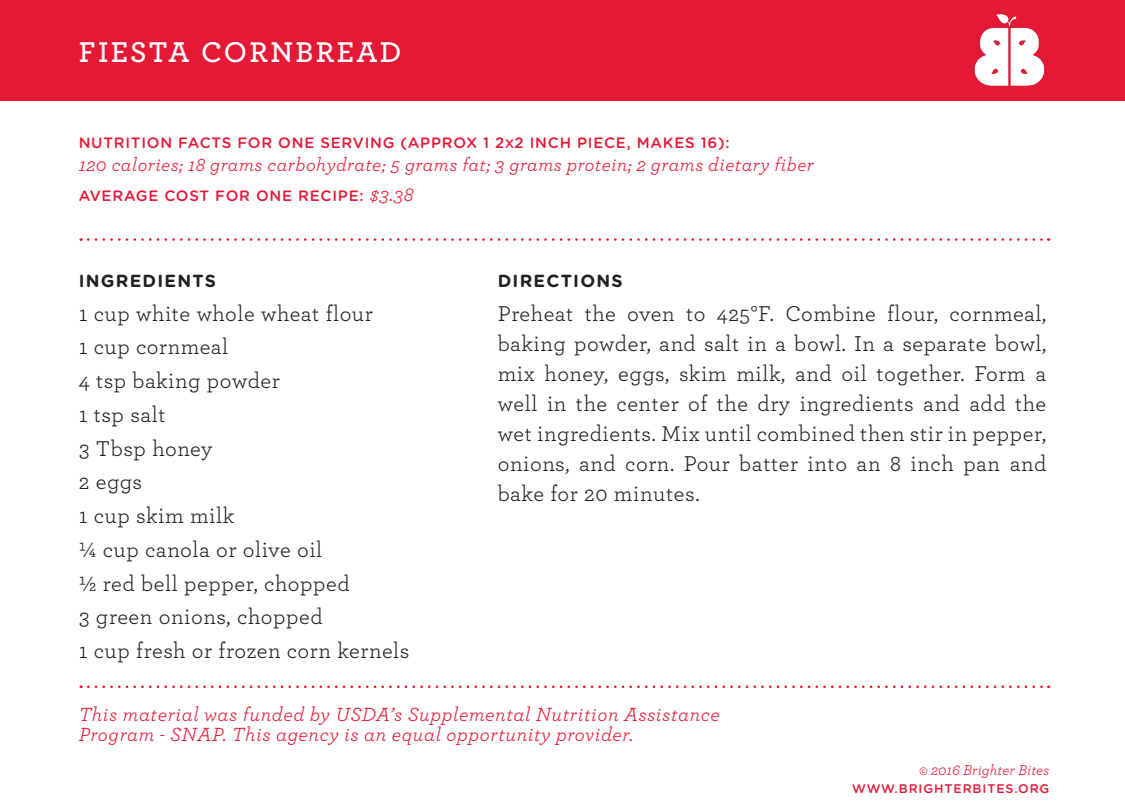
<style>
.page{position:relative;width:1125px;height:810px;background:#fff}
.page>*{position:absolute;margin:0;border:0;box-sizing:border-box;transform-origin:0 0}
.t1{font:600 30px "Archer";letter-spacing:.08em;color:#fff}
.t2{font:22.5px/30px "Archer";letter-spacing:.025em;color:#231f20;text-align:justify}
.t3{font:italic 20px "Archer";letter-spacing:.03em;color:#e51836}
.t4{font:italic 19.25px "Archer";letter-spacing:.025em;color:#e51836}
.t5{font:700 17.5px "Gotham Rounded";letter-spacing:.07em;color:#231f20}
.t6{font:500 15px "Gotham Rounded";letter-spacing:.05em;color:#e51836}
.t7{font:italic 15px "Archer";color:#e51836}
.t8{font:500 12.5px "Gotham Rounded";letter-spacing:.07em;color:#e51836}
.s1{font-size:12.5px}
.s2{font-family:"Archer";font-weight:400;font-style:italic;font-size:20px}
</style>
<div class="page">
<div style="left:0;top:0;width:1125px;height:101px;background:#e51836"></div>
<svg style="left:88px;top:238px;width:961px;height:3px"></svg>
<svg style="left:88px;top:686px;width:961px;height:2px"></svg>
<img style="left:974px;top:14px;width:71px;height:72px">
<p class="t1" style="left:79px;top:29px;width:324px">FIESTA CORNBREAD</p>
<p class="t6" style="left:79px;top:132px;width:652px">NUTRITION FACTS FOR ONE SERVING (APPROX 1 2<span class="s1">X</span>2 INCH PIECE, MAKES 16):</p>
<p class="t4" style="left:79px;top:150px;width:737px">120 calories; 18 grams carbohydrate; 5 grams fat; 3 grams protein; 2 grams dietary fiber</p>
<p class="t6" style="left:79px;top:185px;width:336px">AVERAGE COST FOR ONE RECIPE: <span class="s2">$3.38</span></p>
<p class="t5" style="left:79px;top:268px;width:139px">INGREDIENTS</p>
<p class="t2" style="left:79px;top:297px;width:296px">1 cup white whole wheat flour</p>
<p class="t2" style="left:79px;top:331px;width:151px">1 cup cornmeal</p>
<p class="t2" style="left:79px;top:365px;width:203px">4 tsp baking powder</p>
<p class="t2" style="left:79px;top:398px;width:88px">1 tsp salt</p>
<p class="t2" style="left:79px;top:432px;width:135px">3 Tbsp honey</p>
<p class="t2" style="left:79px;top:466px;width:65px">2 eggs</p>
<p class="t2" style="left:79px;top:500px;width:157px">1 cup skim milk</p>
<p class="t2" style="left:79px;top:533px;width:245px">¼ cup canola or olive oil</p>
<p class="t2" style="left:79px;top:567px;width:273px">½ red bell pepper, chopped</p>
<p class="t2" style="left:79px;top:601px;width:245px">3 green onions, chopped</p>
<p class="t2" style="left:79px;top:635px;width:332px">1 cup fresh or frozen corn kernels</p>
<p class="t5" style="left:498px;top:268px;width:127px">DIRECTIONS</p>
<p class="t2" style="left:498px;top:297px;width:550px">Preheat the oven to 425°F. Combine flour, cornmeal, baking powder, and salt in a bowl. In a separate bowl, mix honey, eggs, skim milk, and oil together. Form a well in the center of the dry ingredients and add the wet ingredients. Mix until combined then stir in pepper, onions, and corn. Pour batter into an 8 inch pan and bake for 20 minutes.</p>
<p class="t3" style="left:79px;top:700px;width:643px">This material was funded by USDA’s Supplemental Nutrition Assistance</p>
<p class="t3" style="left:79px;top:720px;width:556px">Program - SNAP. This agency is an equal opportunity provider.</p>
<p class="t7" style="left:919px;top:759px;width:132px">© 2016 Brighter Bites</p>
<p class="t8" style="left:852px;top:779px;width:199px">WWW.BRIGHTERBITES.ORG</p>
</div>
